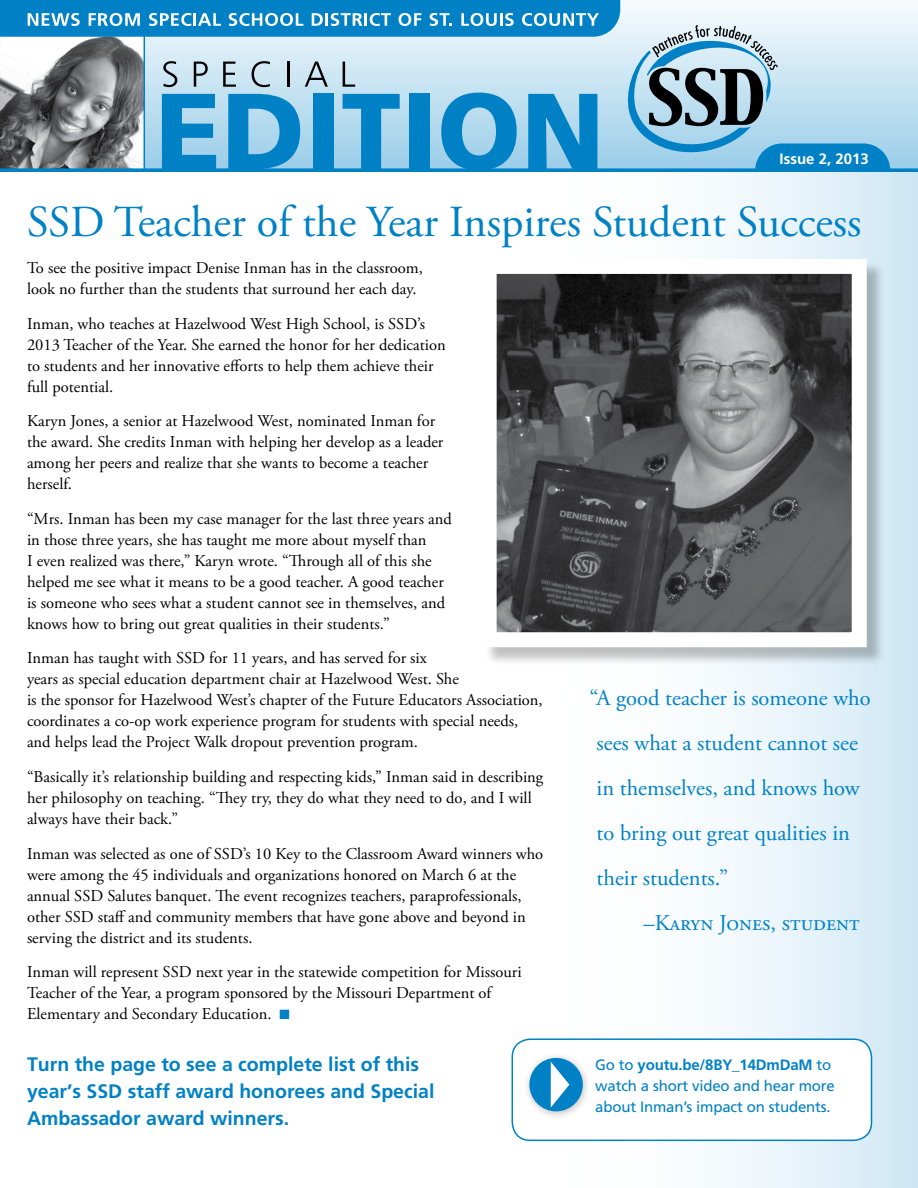
<style>
.page{position:relative;width:918px;height:1188px;background:#fff}
.page>*{position:absolute;margin:0;border:0;box-sizing:border-box;transform-origin:0 0}
.t1{font:44.25px "Adobe Garamond Pro";color:#0081c6}
.t2{font:22.5px/45px "Adobe Garamond Pro";color:#0081c6}
.t3{font:700 19.5px/27px "Frutiger";color:#0081c6}
.t4{font:16.5px/21px "Adobe Garamond Pro";color:#000}
.t5{font:15px/21px "Frutiger";letter-spacing:-.01em;color:#0081c6}
.t6{font:700 15px "Frutiger";color:#fff}
.s1{color:#0081c6}
.s2{font-weight:700}
</style>
<div class="page">
<div style="left:508px;top:169px;width:410px;height:1019px;background:linear-gradient(to right,#fff,#d7ebf6)"></div>
<div style="left:144px;top:0;width:774px;height:172px;background:linear-gradient(to bottom,#f8fbfd,#9acde9)"></div>
<hr style="left:0;top:168px;width:918px;height:4px;background:#0081c6">
<svg style="left:0;top:0;width:890px;height:169px;background:#83b7d3"></svg>
<hr style="left:144px;top:34px;width:1px;height:136px;background:#0081c6">
<div style="left:484px;top:261px;width:401px;height:405px;background:#000;opacity:.25"></div>
<img style="left:498px;top:275px;width:353px;height:356px">
<div style="left:482px;top:259px;width:385px;height:388px;border:15px solid #fff"></div>
<div style="left:512px;top:1039px;width:359px;height:101px;background:#fff;border-radius:18px"></div>
<div style="left:512px;top:1038px;width:360px;height:103px;border:2px solid #0081c6;border-radius:18px"></div>
<div style="left:523px;top:1051px;width:69px;height:69px;background:#000;opacity:.25"></div>
<div style="left:529px;top:1058px;width:54px;height:53px;background:#0081c6;border-radius:50%"></div>
<svg style="left:551px;top:1062px;width:18px;height:45px"></svg>
<p class="t6" style="left:780px;top:150px;width:91px">Issue 2, 2013</p>
<h1 class="t1" style="left:27px;top:196px;width:836px">SSD Teacher of the Year Inspires Student Success</h1>
<p class="t4" style="left:27px;top:258px;width:397px">To see the positive impact Denise Inman has in the classroom, look no further than the students that surround her each day.</p>
<p class="t4" style="left:27px;top:314px;width:420px">Inman, who teaches at Hazelwood West High School, is SSD’s 2013 Teacher of the Year. She earned the honor for her dedication to students and her innovative efforts to help them achieve their full potential.</p>
<p class="t4" style="left:27px;top:411px;width:418px">Karyn Jones, a senior at Hazelwood West, nominated Inman for the award. She credits Inman with helping her develop as a leader among her peers and realize that she wants to become a teacher herself.</p>
<p class="t4" style="left:27px;top:509px;width:426px">“Mrs. Inman has been my case manager for the last three years and in those three years, she has taught me more about myself than<br>I even realized was there,” Karyn wrote. “Through all of this she helped me see what it means to be a good teacher. A good teacher is someone who sees what a student cannot see in themselves, and knows how to bring out great qualities in their students.”</p>
<p class="t4" style="left:27px;top:648px;width:517px">Inman has taught with SSD for 11 years, and has served for six<br>years as special education department chair at Hazelwood West. She<br>is the sponsor for Hazelwood West’s chapter of the Future Educators Association, coordinates a co-op work experience program for students with special needs, and helps lead the Project Walk dropout prevention program.</p>
<p class="t4" style="left:27px;top:767px;width:518px">“Basically it’s relationship building and respecting kids,” Inman said in describing her philosophy on teaching. “They try, they do what they need to do, and I will always have their back.”</p>
<p class="t4" style="left:27px;top:843px;width:518px">Inman was selected as one of SSD’s 10 Key to the Classroom Award winners who were among the 45 individuals and organizations honored on March 6 at the annual SSD Salutes banquet. The event recognizes teachers, paraprofessionals, other SSD staff and community members that have gone above and beyond in serving the district and its students.</p>
<p class="t4" style="left:27px;top:962px;width:496px">Inman will represent SSD next year in the statewide competition for Missouri<br>Teacher of the Year, a program sponsored by the Missouri Department of<br>Elementary and Secondary Education. <span class="s1">■</span></p>
<p class="t3" style="left:27px;top:1050px;width:409px">Turn the page to see a complete list of this year’s SSD staff award honorees and Special<br>Ambassador award winners.</p>
<h2 class="t2" style="left:597px;top:676px;width:276px;text-indent:-7px">“A good teacher is someone who sees what a student cannot see in themselves, and knows how to bring out great qualities in their students.”</h2>
<h2 class="t2" style="left:644px;top:901px;width:218px">–Karyn Jones, student</h2>
<p class="t5" style="left:595px;top:1054px;width:241px">Go to <span class="s2">youtu.be/8BY_14DmDaM</span> to watch a short video and hear more about I nman’s impact on students.</p>
</div>
